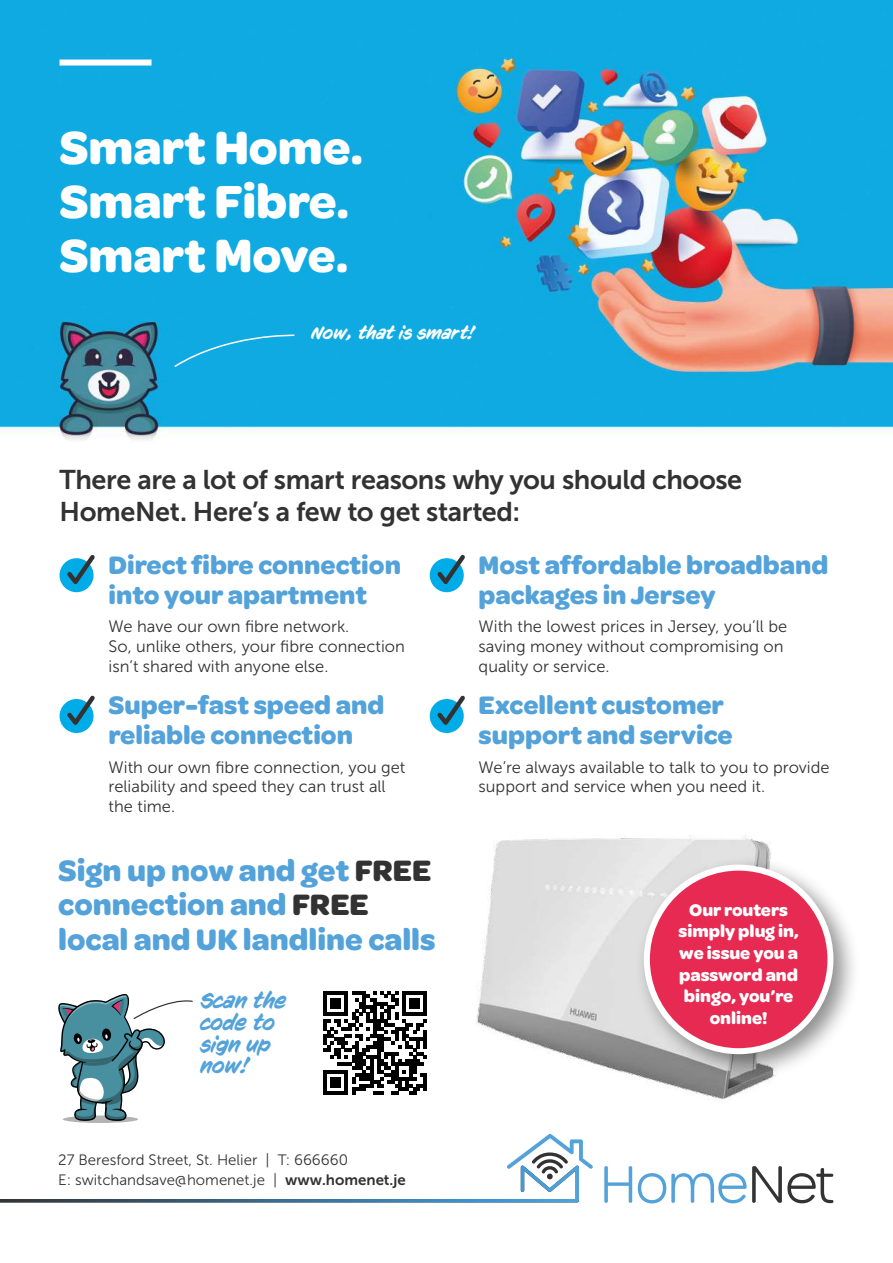
<style>
.page{position:relative;width:893px;height:1263px;background:#fff}
.page>*{position:absolute;margin:0;border:0;box-sizing:border-box;transform-origin:0 0}
.t1{font:700 49.5px/54px "Omnes";color:#fff}
.t2{font:700 31.5px/34.5px "Omnes";color:#53a2da}
.t3{font:700 27px/30px "Omnes";color:#53a2da}
.t4{font:27px/32.4px "Museo Sans 700";letter-spacing:-.015em;color:#333232}
.t5{font:italic 21.75px/21.8px "CC Sign Language";color:#53a2da}
.t6{font:700 18px/21.6px "Omnes";color:#fff;text-align:center}
.t7{font:italic 18px "CC Sign Language";color:#fff}
.t8{font:16.5px/19.8px "Museo Sans 300";color:#333232}
.t9{font:15px/19.5px "Museo Sans 300";color:#333232}
.s1{color:#333232}
.s2{font-family:"Museo Sans 700"}
</style>
<div class="page">
<img style="left:0;top:0;width:893px;height:440px">
<svg style="left:0;top:1169px;width:579px;height:33px"></svg>
<svg style="left:604px;top:1169px;width:28px;height:34px"></svg>
<svg style="left:638px;top:1169px;width:195px;height:34px"></svg>
<div style="left:173px;top:333px;width:123px;height:36px;background:#0faae2"></div>
<div style="left:60px;top:60px;width:92px;height:6px;background:#fff"></div>
<div style="left:60px;top:558px;width:34px;height:34px;background:#00ace7;border-radius:50%"></div>
<svg style="left:63px;top:555px;width:32px;height:34px"></svg>
<div style="left:60px;top:699px;width:34px;height:34px;background:#00ace7;border-radius:50%"></div>
<svg style="left:63px;top:695px;width:32px;height:35px"></svg>
<div style="left:430px;top:699px;width:34px;height:34px;background:#00ace7;border-radius:50%"></div>
<svg style="left:433px;top:695px;width:32px;height:35px"></svg>
<svg style="left:63px;top:1115px;width:75px;height:8px"></svg>
<svg style="left:323px;top:991px;width:104px;height:104px"></svg>
<svg style="left:58px;top:994px;width:135px;height:127px"></svg>
<img style="left:476px;top:835px;width:348px;height:334px">
<div style="left:635px;top:855px;width:226px;height:226px;background:#000;opacity:.45"></div>
<div style="left:647px;top:868px;width:183px;height:183px;background:#e72a51;border-radius:50%"></div>
<div style="left:644px;top:865px;width:189px;height:189px;border:6px solid #fff;border-radius:50%"></div>
<div style="left:430px;top:558px;width:34px;height:34px;background:#00ace7;border-radius:50%"></div>
<svg style="left:433px;top:555px;width:32px;height:34px"></svg>
<h1 class="t1" style="left:60px;top:118px;width:305px">Smart Home.<br>Smart Fibre.<br>Smart Move.</h1>
<p class="t7" style="left:311px;top:323px;width:165px">Now, that is smart!</p>
<h3 class="t4" style="left:60px;top:463px;width:684px">There are a lot of smart reasons why you should choose<br>HomeNet. Here’s a few to get started:</h3>
<h3 class="t3" style="left:109px;top:548px;width:294px">Direct fibre connection into your apartment</h3>
<p class="t8" style="left:109px;top:616px;width:298px">We have our own fibre network.<br>So, unlike others, your fibre connection isn’t shared with anyone else.</p>
<h3 class="t3" style="left:109px;top:689px;width:277px">Super-fast speed and reliable connection</h3>
<p class="t8" style="left:109px;top:757px;width:298px">With our own fibre connection, you get reliability and speed they can trust all the time.</p>
<h2 class="t2" style="left:58px;top:851px;width:379px">Sign up now and get <span class="s1">FREE </span>connection and <span class="s1">FREE </span>local and UK landline calls</h2>
<h3 class="t5" style="left:200px;top:990px;width:88px">Scan the code to sign up now!</h3>
<p class="t9" style="left:58px;top:1150px;width:349px">27 Beresford Street, St. Helier | T: 666660<br>E: switchandsave@homenet.je | <span class="s2">www.homenet.je</span></p>
<h3 class="t3" style="left:479px;top:548px;width:351px">Most affordable broadband packages in Jersey</h3>
<p class="t8" style="left:479px;top:616px;width:310px">With the lowest prices in Jersey, you’ll be saving money without compromising on quality or service.</p>
<h3 class="t3" style="left:479px;top:689px;width:256px">Excellent customer support and service</h3>
<p class="t8" style="left:479px;top:757px;width:352px">We’re always available to talk to you to provide support and service when you need it.</p>
<p class="t6" style="left:679px;top:898px;width:122px">Our routers simply plug in, we issue you a password and bingo, you’re online!</p>
</div>
